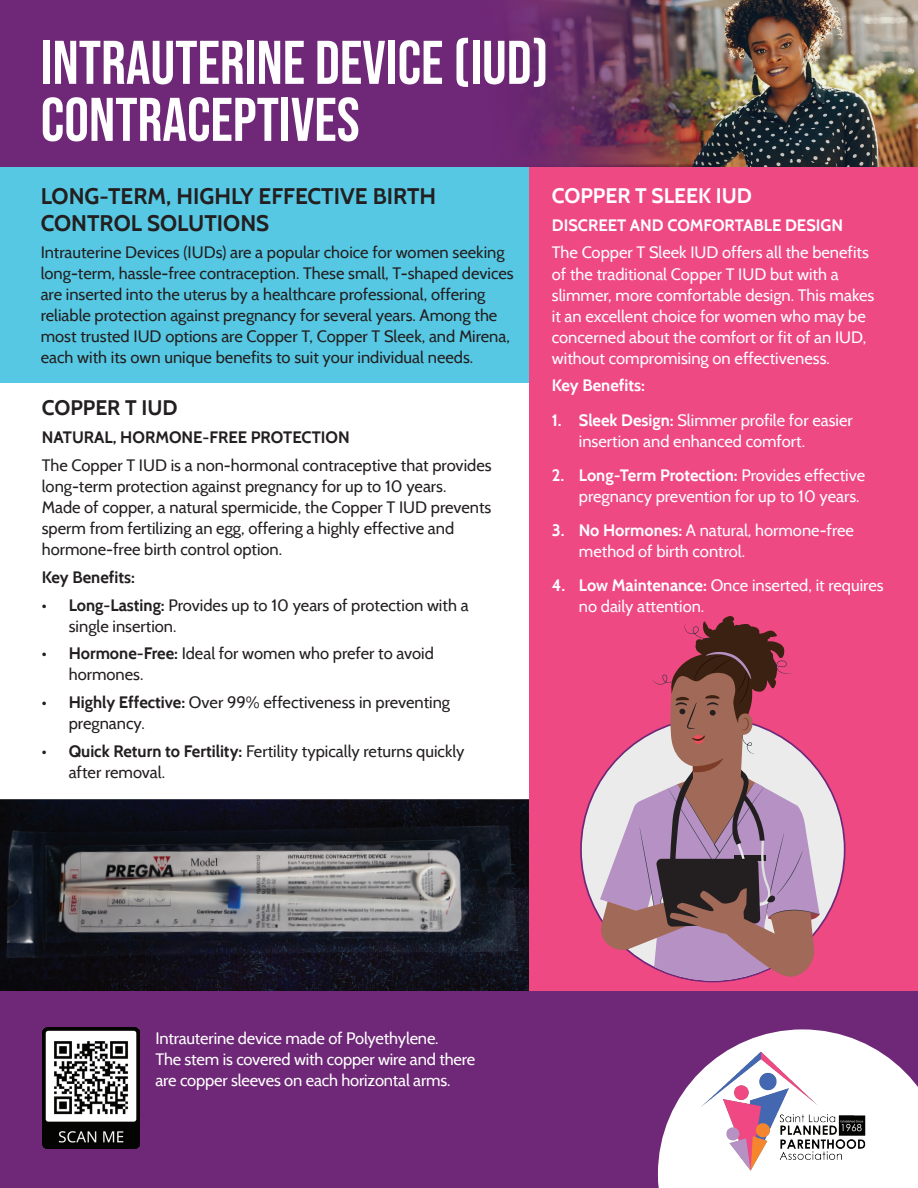
<style>
.page{position:relative;width:918px;height:1188px;background:#fff}
.page>*{position:absolute;margin:0;border:0;box-sizing:border-box;transform-origin:0 0}
.t1{font:61.5px/57px "Bebas Neue";color:#fff}
.t2{font:700 22.5px/27px "Cabin";color:#231f20}
.t3{font:700 21px "Cabin";color:#fff}
.t4{font:700 21px "Cabin";color:#231f20}
.t5{font:16.5px/21px "Cabin";color:#231f20}
.t6{font:16.5px/21px "Cabin";color:#fff}
.t7{font:700 16.5px "Cabin";color:#231f20}
.t8{font:700 16.5px "Cabin";color:#fff}
.s1{font-weight:700}
</style>
<div class="page">
<div style="left:0;top:0;width:596px;height:382px;background:#56c8e3"></div>
<img style="left:0;top:799px;width:529px;height:192px">
<div style="left:529px;top:0;width:389px;height:1188px;background:#ef4983"></div>
<div style="left:0;top:991px;width:918px;height:197px;background:#6f2777"></div>
<img style="left:42px;top:1028px;width:97px;height:120px">
<img style="left:50px;top:1036px;width:82px;height:83px">
<svg style="left:658px;top:1029px;width:260px;height:159px"></svg>
<img style="left:679px;top:1045px;width:227px;height:128px">
<div style="left:0;top:0;width:918px;height:166px;background:#6f2777"></div>
<img style="left:721px;top:0;width:197px;height:166px">
<img style="left:520px;top:0;width:201px;height:166px">
<svg style="left:580px;top:771px;width:266px;height:157px;fill:#ebebec"></svg>
<svg style="left:600px;top:616px;width:220px;height:367px"></svg>
<h1 class="t1" style="left:41px;top:33px;width:509px">INTRAUTERINE DEVICE (IUD)<br>CONTRACEPTIVES</h1>
<h2 class="t2" style="left:41px;top:182px;width:397px">Long-Term, Highly Effective Birth<br>Control Solutions</h2>
<p class="t5" style="left:41px;top:242px;width:475px">Intrauterine Devices (IUDs) are a popular choice for women seeking long-term, hassle-free contraception. These small, T-shaped devices are inserted into the uterus by a healthcare professional, offering reliable protection against pregnancy for several years. Among the most trusted IUD options are Copper T, Copper T Sleek, and Mirena, each with its own unique benefits to suit your individual needs.</p>
<p class="t4" style="left:42px;top:395px;width:135px">Copper T IUD</p>
<p class="t7" style="left:42px;top:427px;width:309px">Natural, Hormone-Free Protection</p>
<p class="t5" style="left:42px;top:455px;width:451px">The Copper T IUD is a non-hormonal contraceptive that provides long-term protection against pregnancy for up to 10 years.<br>Made of copper, a natural spermicide, the Copper T IUD prevents sperm from fertilizing an egg, offering a highly effective and hormone-free birth control option.</p>
<p class="t7" style="left:42px;top:567px;width:95px">Key Benefits:</p>
<p class="t5" style="left:69px;top:594px;width:401px;text-indent:-27px"><span class="s1">• Long-Lasting:</span> Provides up to 10 years of protection with a single insertion.</p>
<p class="t5" style="left:69px;top:643px;width:367px;text-indent:-27px"><span class="s1">• Hormone-Free:</span> Ideal for women who prefer to avoid hormones.</p>
<p class="t5" style="left:69px;top:692px;width:383px;text-indent:-27px"><span class="s1">• Highly Effective:</span> Over 99% effectiveness in preventing pregnancy.</p>
<p class="t5" style="left:69px;top:740px;width:397px;text-indent:-27px"><span class="s1">• Quick Return to Fertility:</span> Fertility typically returns quickly after removal.</p>
<p class="t3" style="left:552px;top:183px;width:199px">Copper T Sleek IUD</p>
<p class="t8" style="left:552px;top:215px;width:293px">Discreet and Comfortable Design</p>
<p class="t6" style="left:552px;top:242px;width:324px">The Copper T Sleek IUD offers all the benefits of the traditional Copper T IUD but with a slimmer, more comfortable design. This makes it an excellent choice for women who may be concerned about the comfort or fit of an IUD, without compromising on effectiveness.</p>
<p class="t8" style="left:552px;top:376px;width:95px">Key Benefits:</p>
<p class="t6" style="left:579px;top:409px;width:275px;text-indent:-27px"><span class="s1">1. Sleek Design:</span> Slimmer profile for easier insertion and enhanced comfort.</p>
<p class="t6" style="left:579px;top:464px;width:288px;text-indent:-27px"><span class="s1">2. Long-Term Protection:</span> Provides effective pregnancy prevention for up to 10 years.</p>
<p class="t6" style="left:579px;top:520px;width:277px;text-indent:-27px"><span class="s1">3. No Hormones:</span> A natural, hormone-free method of birth control.</p>
<p class="t6" style="left:579px;top:575px;width:306px;text-indent:-27px"><span class="s1">4. Low Maintenance:</span> Once inserted, it requires no daily attention.</p>
<p class="t6" style="left:156px;top:1027px;width:321px">Intrauterine device made of Polyethylene.<br>The stem is covered with copper wire and there are copper sleeves on each horizontal arms.</p>
</div>
